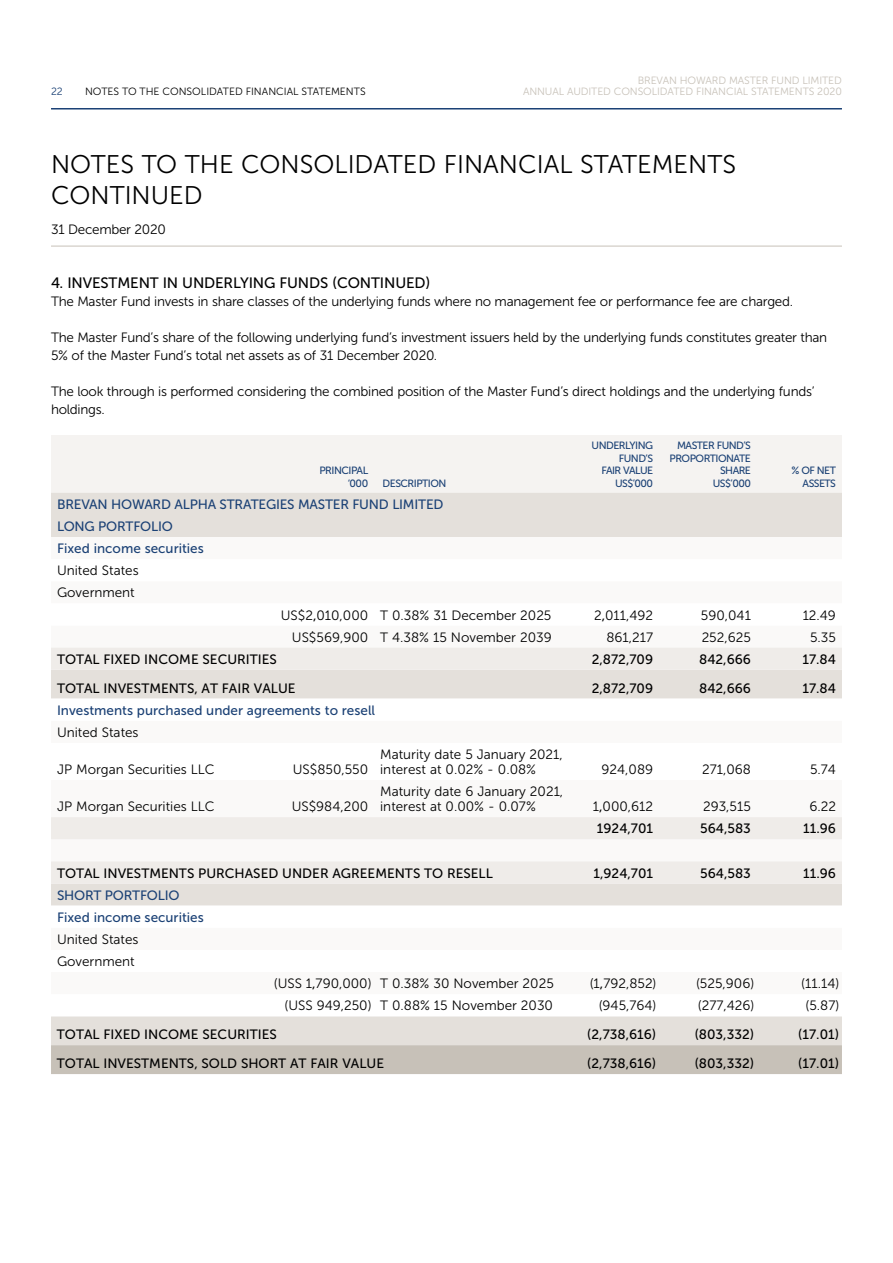
<style>
.page{position:relative;width:893px;height:1263px;background:#fff}
.page>*{position:absolute;margin:0;border:0;box-sizing:border-box;transform-origin:0 0}
.t1{font:25.5px "Museo Sans 300";color:#000}
.t2{font:15px "Museo Sans 500";letter-spacing:-.01em;color:#000}
.t3{font:13.5px/18px "Museo Sans 300";letter-spacing:-.02em;color:#000}
.t4{font:13.5px/22.2px "Museo Sans 300";color:#000}
.t5{font:13.5px "Museo Sans 500";color:#000}
.t6{font:13.5px/22.2px "Museo Sans 500";color:#1b4175}
.t7{font:10.5px/12.6px "Museo Sans 500";letter-spacing:-.05em;color:#1b4175;text-align:right}
.t8{font:10.5px "Museo Sans 300";letter-spacing:-.01em;color:#c7c1b8}
.t9{font:10.5px "Museo Sans 300";color:#000}
.t10{font:10.5px "Museo Sans 300";color:#1b4175}
.s1{font-family:"Museo Sans 500"}
</style>
<div class="page">
<hr style="left:51px;top:108px;width:791px;height:2px;background:#1b4175">
<hr style="left:51px;top:246px;width:791px;height:1px;background:#c7c1b8">
<div style="left:51px;top:435px;width:791px;height:58px;background:#f5f3f1"></div>
<div style="left:51px;top:493px;width:791px;height:552px;background:#e4e0db"></div>
<svg style="left:51px;top:537px;width:791px;height:22px"></svg>
<svg style="left:51px;top:559px;width:791px;height:457px"></svg>
<svg style="left:51px;top:648px;width:791px;height:235px"></svg>
<div style="left:51px;top:1045px;width:791px;height:29px;background:#c7c1b8"></div>
<p class="t10" style="left:51px;top:86px;width:13px">22</p>
<p class="t8" style="left:638px;top:75px;width:206px">BREVAN HOWARD MASTER FUND LIMITED</p>
<p class="t9" style="left:85px;top:86px;width:16px">Notes</p>
<p class="t9" style="left:122px;top:86px;width:25px">to the</p>
<p class="t9" style="left:162px;top:86px;width:16px">Consolidated</p>
<p class="t9" style="left:246px;top:86px;width:13px">Financial</p>
<p class="t9" style="left:301px;top:86px;width:14px">Statements</p>
<p class="t8" style="left:523px;top:86px;width:320px">ANNUAL AUDITED CONSOLIDATED FINANCIAL STATEMENTS 2020</p>
<h1 class="t1" style="left:51px;top:151px;width:36px">Notes</h1>
<h1 class="t1" style="left:142px;top:151px;width:60px">to the</h1>
<h1 class="t1" style="left:241px;top:151px;width:36px">Consolidated</h1>
<h1 class="t1" style="left:444px;top:151px;width:29px">Financial</h1>
<h1 class="t1" style="left:580px;top:151px;width:31px">Statements</h1>
<h1 class="t1" style="left:51px;top:181px;width:153px">CONTINUED</h1>
<p class="t3" style="left:51px;top:220px;width:116px">31 December 2020</p>
<p class="t2" style="left:51px;top:275px;width:381px">4. INVESTMENT IN UNDERLYING FUNDS (CONTINUED)</p>
<p class="t3" style="left:51px;top:292px;width:744px">The Master Fund invests in share classes of the underlying funds where no management fee or performance fee are charged.</p>
<p class="t3" style="left:51px;top:328px;width:778px">The Master Fund’s share of the following underlying fund’s investment issuers held by the underlying funds constitutes greater than<br>5% of the Master Fund’s total net assets as of 31 December 2020.</p>
<p class="t3" style="left:51px;top:382px;width:765px">The look through is performed considering the combined position of the Master Fund’s direct holdings and the underlying funds’ holdings.</p>
<p class="t7" style="left:319px;top:464px;width:50px">PRINCIPAL ‘000</p>
<p class="t7" style="left:383px;top:477px;width:65px">DESCRIPTION</p>
<p class="t7" style="left:592px;top:439px;width:63px">UNDERLYING<br>FUND’S<br>FAIR VALUE<br>US$’000</p>
<p class="t7" style="left:670px;top:439px;width:83px">MASTER FUND’S<br>PROPORTIONATE<br>SHARE<br>US$’000</p>
<p class="t7" style="left:791px;top:464px;width:46px">% OF NET<br>ASSETS</p>
<p class="t6" style="left:57px;top:493px;width:388px">BREVAN HOWARD ALPHA STRATEGIES MASTER FUND LIMITED<br>LONG PORTFOLIO<br>Fixed income securities</p>
<p class="t4" style="left:57px;top:560px;width:83px">United States<br>Government</p>
<p class="t4" style="left:281px;top:604px;width:272px">US$2<span class="s1">,</span>010,000 T 0.38% 31 December 2025</p>
<p class="t3" style="left:594px;top:606px;width:61px">2<span class="s1">,</span>011,492</p>
<p class="t3" style="left:701px;top:606px;width:52px">590,041</p>
<p class="t3" style="left:803px;top:606px;width:35px">12.49</p>
<p class="t4" style="left:292px;top:626px;width:261px">US$569,900 T 4.38% 15 November 2039</p>
<p class="t3" style="left:606px;top:628px;width:48px">861,217</p>
<p class="t3" style="left:702px;top:628px;width:51px">252,625</p>
<p class="t3" style="left:810px;top:628px;width:27px">5.35</p>
<p class="t5" style="left:57px;top:652px;width:221px">TOTAL FIXED INCOME SECURITIES</p>
<p class="t5" style="left:592px;top:652px;width:63px">2,872,709</p>
<p class="t5" style="left:699px;top:652px;width:53px">842,666</p>
<p class="t5" style="left:802px;top:652px;width:35px">17.84</p>
<p class="t5" style="left:57px;top:681px;width:240px">TOTAL INVESTMENTS, AT FAIR VALUE</p>
<p class="t5" style="left:592px;top:681px;width:63px">2,872,709</p>
<p class="t5" style="left:699px;top:681px;width:53px">842,666</p>
<p class="t5" style="left:802px;top:681px;width:35px">17.84</p>
<p class="t6" style="left:57px;top:699px;width:320px">Investments purchased under agreements to resell</p>
<p class="t4" style="left:57px;top:721px;width:83px">United States</p>
<p class="t4" style="left:57px;top:758px;width:159px">JP Morgan Securities LLC</p>
<p class="t3" style="left:293px;top:760px;width:77px">US$850,550</p>
<p class="t4" style="left:380px;top:747px;width:184px;line-height:15px">Maturity date 5 January 2021, interest at 0.02% - 0.08%</p>
<p class="t3" style="left:602px;top:760px;width:53px">924,089</p>
<p class="t3" style="left:702px;top:760px;width:50px">271,068</p>
<p class="t3" style="left:810px;top:760px;width:27px">5.74</p>
<p class="t4" style="left:57px;top:795px;width:159px">JP Morgan Securities LLC</p>
<p class="t3" style="left:292px;top:798px;width:78px">US$984,200</p>
<p class="t4" style="left:380px;top:784px;width:185px;line-height:15px">Maturity date 6 January 2021, interest at 0.00% - 0.07%</p>
<p class="t3" style="left:593px;top:798px;width:62px">1<span class="s1">,</span>000,612</p>
<p class="t3" style="left:703px;top:798px;width:49px">293,515</p>
<p class="t3" style="left:809px;top:798px;width:28px">6.22</p>
<p class="t5" style="left:597px;top:821px;width:58px">1924,701</p>
<p class="t5" style="left:700px;top:821px;width:52px">564,583</p>
<p class="t5" style="left:803px;top:821px;width:34px">11.96</p>
<p class="t5" style="left:57px;top:865px;width:437px">TOTAL INVESTMENTS PURCHASED UNDER AGREEMENTS TO RESELL</p>
<p class="t5" style="left:593px;top:865px;width:61px">1,924,701</p>
<p class="t5" style="left:700px;top:865px;width:52px">564,583</p>
<p class="t5" style="left:803px;top:865px;width:34px">11.96</p>
<p class="t6" style="left:57px;top:884px;width:148px">SHORT PORTFOLIO<br>Fixed income securities</p>
<p class="t4" style="left:57px;top:928px;width:83px">United States<br>Government</p>
<p class="t4" style="left:274px;top:972px;width:281px">(USS 1<span class="s1">,</span>790,000) T 0.38% 30 November 2025</p>
<p class="t3" style="left:590px;top:975px;width:68px">(1<span class="s1">,</span>792,852)</p>
<p class="t3" style="left:696px;top:975px;width:60px">(525,906)</p>
<p class="t3" style="left:801px;top:975px;width:40px">(11.14)</p>
<p class="t4" style="left:284px;top:995px;width:270px">(USS 949,250) T 0.88% 15 November 2030</p>
<p class="t3" style="left:599px;top:997px;width:59px">(945,764)</p>
<p class="t3" style="left:698px;top:997px;width:58px">(277,426)</p>
<p class="t3" style="left:805px;top:997px;width:35px">(5.87)</p>
<p class="t5" style="left:57px;top:1027px;width:221px">TOTAL FIXED INCOME SECURITIES</p>
<p class="t5" style="left:587px;top:1027px;width:71px">(2,738,616)</p>
<p class="t5" style="left:694px;top:1027px;width:61px">(803,332)</p>
<p class="t5" style="left:798px;top:1027px;width:43px">(17.01)</p>
<p class="t5" style="left:57px;top:1056px;width:329px">TOTAL INVESTMENTS, SOLD SHORT AT FAIR VALUE</p>
<p class="t5" style="left:587px;top:1056px;width:71px">(2,738,616)</p>
<p class="t5" style="left:694px;top:1056px;width:61px">(803,332)</p>
<p class="t5" style="left:798px;top:1056px;width:43px">(17.01)</p>
</div>
